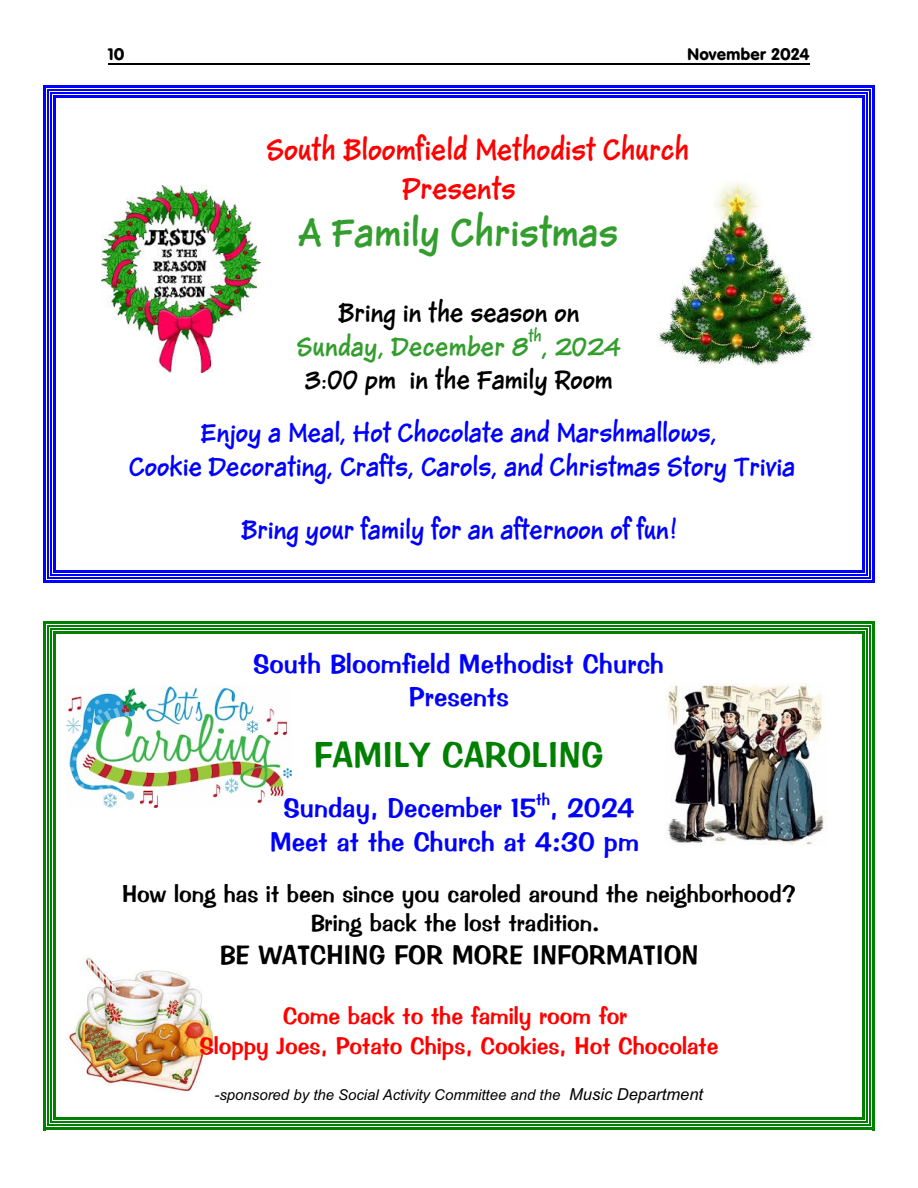
<style>
.page{position:relative;width:918px;height:1188px;background:#fff}
.page>*{position:absolute;margin:0;border:0;box-sizing:border-box;transform-origin:0 0}
.t1{font:700 36px "Janie Hmk";letter-spacing:.005em;color:#339e2e}
.t2{font:36px "Impress BT";letter-spacing:.005em;color:#008000}
.t3{font:27px/33.5px "Impress BT";letter-spacing:.005em;color:#00f;text-align:center}
.t4{font:700 27px/38.1px "Janie Hmk";color:#f00}
.t5{font:27px "Impress BT";color:#000}
.t6{font:700 24px/33.6px "Janie Hmk";color:#00f;text-align:center}
.t7{font:24px/29.7px "Impress BT";color:#000;text-align:center}
.t8{font:24px/29.7px "Impress BT";color:#f00;text-align:center}
.t9{font:700 24px "Janie Hmk";color:#000}
.t10{font:700 24px "Janie Hmk";letter-spacing:.005em;color:#339e2e}
.t11{font:16.5px "VAG Rounded BT";color:#000}
.t12{font:italic 15px "Arial";color:#000}
.t13{font:700 15px "Janie Hmk";color:#339e2e}
.s1{font-size:16.5px}
</style>
<div class="page">
<hr style="left:108px;top:63px;width:702px;height:2px;background:#000">
<hr style="left:53px;top:95px;width:3px;height:478px;background:#00f">
<hr style="left:862px;top:95px;width:3px;height:478px;background:#00f">
<hr style="left:53px;top:95px;width:812px;height:3px;background:#00f">
<hr style="left:53px;top:570px;width:812px;height:3px;background:#00f">
<hr style="left:50px;top:92px;width:2px;height:483px;background:#00f">
<hr style="left:866px;top:92px;width:1px;height:483px;background:#00f">
<hr style="left:50px;top:92px;width:817px;height:1px;background:#00f">
<hr style="left:50px;top:574px;width:817px;height:1px;background:#00f">
<hr style="left:48px;top:89px;width:1px;height:489px;background:#00f">
<hr style="left:869px;top:89px;width:1px;height:489px;background:#00f">
<hr style="left:48px;top:89px;width:822px;height:1px;background:#00f">
<hr style="left:48px;top:577px;width:822px;height:1px;background:#00f">
<hr style="left:43px;top:85px;width:3px;height:498px;background:#00f">
<hr style="left:872px;top:85px;width:3px;height:498px;background:#00f">
<hr style="left:43px;top:85px;width:832px;height:2px;background:#00f">
<hr style="left:43px;top:580px;width:832px;height:3px;background:#00f">
<img style="left:102px;top:185px;width:158px;height:187px">
<img style="left:658px;top:182px;width:155px;height:184px">
<hr style="left:53px;top:631px;width:3px;height:489px;background:#008000">
<hr style="left:862px;top:631px;width:3px;height:489px;background:#008000">
<hr style="left:53px;top:631px;width:812px;height:3px;background:#008000">
<hr style="left:53px;top:1117px;width:812px;height:3px;background:#008000">
<hr style="left:50px;top:628px;width:2px;height:495px;background:#008000">
<hr style="left:866px;top:628px;width:1px;height:495px;background:#008000">
<hr style="left:50px;top:628px;width:817px;height:1px;background:#008000">
<hr style="left:50px;top:1122px;width:817px;height:1px;background:#008000">
<hr style="left:48px;top:625px;width:1px;height:501px;background:#008000">
<hr style="left:869px;top:625px;width:1px;height:501px;background:#008000">
<hr style="left:48px;top:625px;width:822px;height:2px;background:#008000">
<hr style="left:48px;top:1124px;width:822px;height:2px;background:#008000">
<hr style="left:43px;top:621px;width:3px;height:509px;background:#008000">
<hr style="left:872px;top:621px;width:3px;height:509px;background:#008000">
<hr style="left:43px;top:621px;width:832px;height:3px;background:#008000">
<hr style="left:43px;top:1127px;width:832px;height:3px;background:#008000">
<img style="left:666px;top:683px;width:161px;height:162px">
<img style="left:67px;top:686px;width:225px;height:122px">
<img style="left:68px;top:957px;width:146px;height:135px">
<p class="t11" style="left:108px;top:47px;width:18px">10</p>
<p class="t11" style="left:687px;top:47px;width:124px">November 2024</p>
<p class="t4" style="left:402px;top:132px;width:289px;text-indent:-136px">South Bloomfield Methodist Church<br>Presents</p>
<h1 class="t1" style="left:300px;top:208px;width:320px">A Family Christmas</h1>
<p class="t9" style="left:338px;top:296px;width:243px">Bring in the season on</p>
<p class="t10" style="left:297px;top:330px;width:233px">Sunday, December 8</p>
<p class="t13" style="left:528px;top:325px;width:15px">th</p>
<p class="t10" style="left:542px;top:330px;width:81px">, 2024</p>
<p class="t9" style="left:305px;top:364px;width:310px">3:00 pm in the Family Room</p>
<p class="t6" style="left:129px;top:417px;width:668px">Enjoy a Meal, Hot Chocolate and Marshmallows,<br>Cookie Decorating, Crafts, Carols, and Christmas Story Trivia</p>
<p class="t6" style="left:241px;top:514px;width:437px">Bring your family for an afternoon of fun!</p>
<p class="t3" style="left:253px;top:649px;width:412px">South Bloomfield Methodist Church<br>Presents</p>
<h1 class="t2" style="left:314px;top:739px;width:291px">FAMILY CAROLING</h1>
<p class="t3" style="left:270px;top:793px;width:371px">Sunday, December 15<sup>th</sup>, 2024<br>Meet at the Church at 4:30 pm</p>
<p class="t7" style="left:122px;top:881px;width:676px">How long has it been since you caroled around the neighborhood?<br>Bring back the lost tradition.</p>
<p class="t5" style="left:220px;top:943px;width:480px">BE WATCHING FOR MORE INFORMATION</p>
<p class="t8" style="left:200px;top:1003px;width:520px">Come back to the family room for<br>Sloppy Joes, Potato Chips, Cookies, Hot Chocolate</p>
<p class="t12" style="left:214px;top:1089px;width:490px">-sponsored by the Social Activity Committee and the <span class="s1">Music Department</span></p>
</div>
